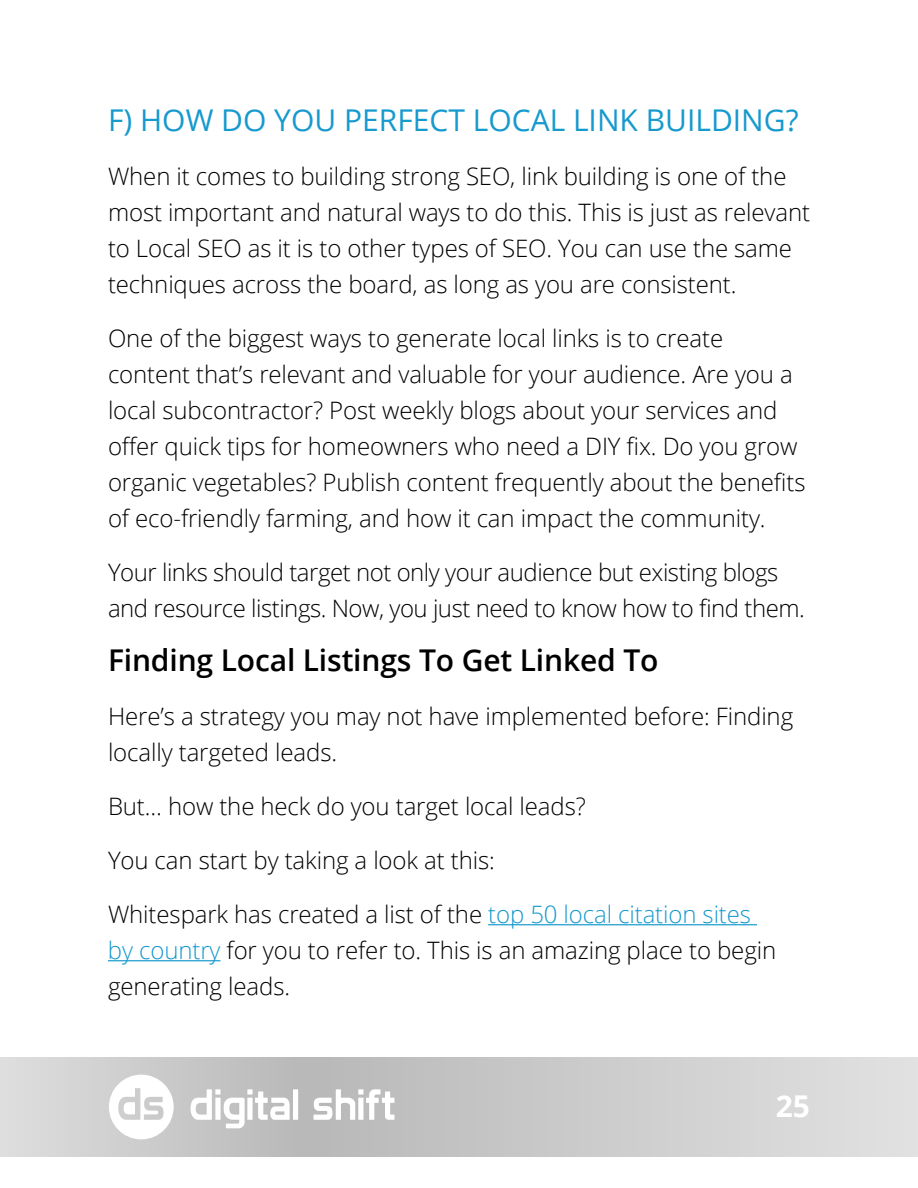
<style>
.page{position:relative;width:918px;height:1188px;background:#fff}
.page>*{position:absolute;margin:0;border:0;box-sizing:border-box;transform-origin:0 0}
.t1{font:30px "Open Sans";color:#1699ce}
.t2{font:600 30px "Open Sans";letter-spacing:-.005em;color:#000}
.t3{font:700 30px "Open Sans";color:#fff}
.t4{font:300 24px/36px "Open Sans";letter-spacing:-.005em;color:#000}
.s1{color:#1699ce}
</style>
<div class="page">
<svg style="left:0;top:1057px;width:918px;height:99px;background:#cdcdcd"></svg>
<svg style="left:191px;top:1089px;width:107px;height:39px"></svg>
<svg style="left:314px;top:1089px;width:80px;height:31px"></svg>
<svg style="left:109px;top:1075px;width:65px;height:64px"></svg>
<hr style="left:488px;top:924px;width:269px;height:1px;background:#1699ce">
<hr style="left:108px;top:960px;width:113px;height:1px;background:#1699ce">
<p class="t1" style="left:108px;top:108px;width:692px">F) HOW DO YOU PERFECT LOCAL LINK BUILDING?</p>
<p class="t4" style="left:108px;top:158px;width:704px">When it comes to building strong SEO, link building is one of the most important and natural ways to do this. This is just as relevant to Local SEO as it is to other types of SEO. You can use the same techniques across the board, as long as you are consistent.</p>
<p class="t4" style="left:108px;top:323px;width:699px">One of the biggest ways to generate local links is to create content that’s relevant and valuable for your audience. Are you a local subcontractor? Post weekly blogs about your services and offer quick tips for homeowners who need a DIY fix. Do you grow organic vegetables? Publish content frequently about the benefits of eco-friendly farming, and how it can impact the community.</p>
<p class="t4" style="left:108px;top:554px;width:698px">Your links should target not only your audience but existing blogs and resource listings. Now, you just need to know how to find them.</p>
<p class="t2" style="left:108px;top:648px;width:552px">Finding Local Listings To Get Linked To</p>
<p class="t4" style="left:108px;top:698px;width:687px">Here’s a strategy you may not have implemented before: Finding locally targeted leads.</p>
<p class="t4" style="left:108px;top:788px;width:479px">But… how the heck do you target local leads?</p>
<p class="t4" style="left:108px;top:845px;width:388px">You can start by taking a look at this:</p>
<p class="t4" style="left:108px;top:896px;width:670px">Whitespark has created a list of the <span class="s1">top 50 local citation sites by country</span> for you to refer to. This is an amazing place to begin generating leads.</p>
<p class="t3" style="left:776px;top:1094px;width:36px">25</p>
</div>
